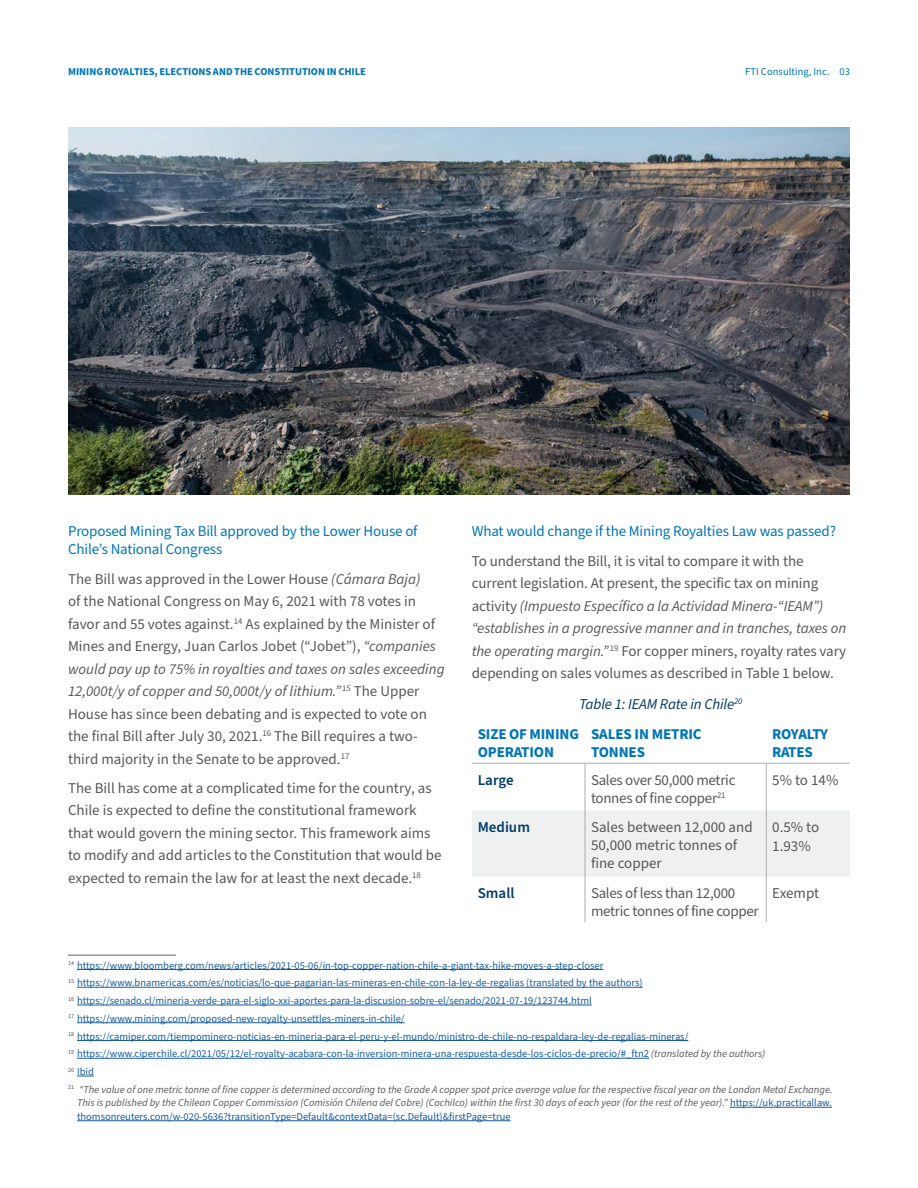
<style>
.page{position:relative;width:918px;height:1188px;background:#fff}
.page>*{position:absolute;margin:0;border:0;box-sizing:border-box;transform-origin:0 0}
.Body_Copy{font:15px/22.5px "Source Sans Pro";color:#57585a}
.Subhead_L2{font:15px/18px "Source Sans Pro";letter-spacing:-.01em;color:#0075b6}
.Table__Body_Copy{font:15px/18px "Source Sans Pro";letter-spacing:-.02em;color:#57585a}
.Table__Header{font:700 15px/18px "Source Sans Pro";letter-spacing:-.01em;color:#0075b6}
.Table__Body_Copy-2{font:15px/18px "Source Sans Pro";color:#57585a}
.Subhead_L3{font:italic 15px "Source Sans Pro";letter-spacing:-.01em;color:#003763}
.Table__Body_Copy-3{font:600 15px "Source Sans Pro";color:#003e69}
.Footnote{font:10.5px "Source Sans Pro";color:#175d9e}
.Footnote-2{font:italic 10.5px/13.5px "Source Sans Pro";color:#58595b;text-align:justify}
.t1{font:700 10.5px "Source Sans Pro";letter-spacing:-.005em;color:#0075b6}
.t2{font:10.5px "Source Sans Pro";letter-spacing:.005em;color:#0075b6}
.s1{font-style:italic}
.s2{font-style:italic;color:#58595b}
.s3{font-style:normal;color:#175d9e}
</style>
<div class="page">
<hr style="left:68px;top:954px;width:108px;height:2px;background:#939598">
<hr style="left:77px;top:969px;width:526px;height:1px;background:#175d9e">
<hr style="left:77px;top:987px;width:566px;height:1px;background:#175d9e">
<hr style="left:77px;top:1005px;width:515px;height:1px;background:#175d9e">
<hr style="left:77px;top:1022px;width:328px;height:1px;background:#175d9e">
<hr style="left:77px;top:1040px;width:611px;height:1px;background:#175d9e">
<hr style="left:77px;top:1058px;width:572px;height:1px;background:#175d9e">
<svg style="left:77px;top:1076px;width:17px;height:1px"></svg>
<hr style="left:730px;top:1107px;width:102px;height:1px;background:#175d9e">
<hr style="left:77px;top:1120px;width:434px;height:1px;background:#175d9e">
<svg style="left:472px;top:762px;width:378px;height:1px"></svg>
<div style="left:472px;top:810px;width:378px;height:67px;background:#eff0f0"></div>
<hr style="left:472px;top:763px;width:113px;height:1px;background:#a9aeb0">
<hr style="left:585px;top:763px;width:181px;height:1px;background:#a9aeb0">
<hr style="left:766px;top:763px;width:84px;height:1px;background:#a9aeb0">
<hr style="left:585px;top:764px;width:1px;height:46px;background:#a9aeb0">
<hr style="left:766px;top:764px;width:1px;height:46px;background:#a9aeb0">
<hr style="left:585px;top:810px;width:1px;height:67px;background:#a9aeb0">
<hr style="left:766px;top:810px;width:1px;height:67px;background:#a9aeb0">
<hr style="left:585px;top:877px;width:1px;height:45px;background:#a9aeb0">
<hr style="left:766px;top:877px;width:1px;height:45px;background:#a9aeb0">
<img style="left:68px;top:127px;width:782px;height:368px">
<p class="t1" style="left:68px;top:64px;width:58px">MINING ROYALTIE</p>
<p class="t1" style="left:149px;top:64px;width:19px">S, ELECTI</p>
<p class="t1" style="left:191px;top:64px;width:162px">ONS ANDTHE CONSTIT UTI ON IN CHILE</p>
<p class="t2" style="left:745px;top:64px;width:106px">FTI Consulting, Inc. 03</p>
<p class="Subhead_L2" style="left:68px;top:523px;width:351px">Proposed Mining Tax Bill approved by the Lower House of<br>Chile’s National Congress</p>
<p class="Body_Copy" style="left:68px;top:568px;width:378px">The Bill was approved in the Lower House <span class="s1">(Cámara Baja)<br></span>of the National Congress on May 6, 2021 with 78 votes in favor and 55 votes against.<sup>14</sup> As explained by the Minister of Mines and Energy, Juan Carlos Jobet (“Jobet”), <span class="s1">“companies would pay up to 75% in royalties and taxes on sales exceeding 12,000t/y of copper and 50,000t/y of lithium.”</span> <sup>15</sup> The Upper House has since been debating and is expected to vote on the final Bill after July 30, 2021.<sup>16</sup> The Bill requires a two&shy;third majority in the Senate to be approved.<sup>17</sup></p>
<p class="Body_Copy" style="left:68px;top:777px;width:375px">The Bill has come at a complicated time for the country, as Chile is expected to define the constitutional framework that would govern the mining sector. This framework aims to modify and add articles to the Constitution that would be expected to remain the law for at least the next decade.<sup>18</sup></p>
<p class="Subhead_L2" style="left:472px;top:523px;width:366px">What would change if the Mining Royalties Law was passed?</p>
<p class="Body_Copy" style="left:472px;top:550px;width:376px">To understand the Bill, it is vital to compare it with the current legislation. At present, the specific tax on mining activity <span class="s1">(Impuesto Específico a la Actividad Minera-“IEAM”) “establishes in a progressive manner and in tranches, taxes on the operating margin.”</span> <sup>19</sup> For copper miners, royalty rates vary depending on sales volumes as described in Table 1 below.</p>
<p class="Subhead_L3" style="left:579px;top:694px;width:165px">Table 1: IEAM Rate in Chile<sup>20</sup></p>
<p class="Table__Header" style="left:478px;top:726px;width:92px">SIZE OF MINING<br>OPERATION</p>
<p class="Table__Header" style="left:591px;top:726px;width:112px">SALES IN METRIC<br>TONN</p>
<p class="Table__Header" style="left:772px;top:726px;width:57px">ROY ALTY<br>RATES</p>
<p class="Table__Header" style="left:629px;top:744px;width:17px">ES</p>
<p class="Table__Body_Copy-3" style="left:478px;top:770px;width:37px">Large</p>
<p class="Table__Body_Copy" style="left:591px;top:771px;width:146px">Sales over 50,000 metric tonnes of fine copper<sup>21</sup></p>
<p class="Table__Body_Copy" style="left:772px;top:771px;width:68px">5% to 14%</p>
<p class="Table__Body_Copy-3" style="left:478px;top:817px;width:54px">Medium</p>
<p class="Table__Body_Copy-2" style="left:591px;top:818px;width:163px">Sales between 12,000 and<br>50,000 metric tonnes of fine copper</p>
<p class="Table__Body_Copy" style="left:772px;top:818px;width:49px;line-height:19.5px">0.5% to<br>1.93%</p>
<p class="Table__Body_Copy-3" style="left:478px;top:883px;width:38px">Small</p>
<p class="Table__Body_Copy" style="left:591px;top:885px;width:169px">Sales of less than 12,000 metric tonnes of fine copper</p>
<p class="Table__Body_Copy" style="left:772px;top:885px;width:48px">Exempt</p>
<p class="Footnote" style="left:68px;top:958px;width:537px"><sup>14</sup> https://www.bloomberg.com/news/articles/2021-05-06/in-top-copper-nation-chile-a-giant-tax-hike-moves-a-step-closer</p>
<p class="Footnote" style="left:68px;top:976px;width:576px"><sup>15</sup> https://www.bnamericas.com/es/noticias/lo-que-pagarian-las-mineras-en-chile-con-la-ley-de-regalias (translated by the authors)</p>
<p class="Footnote" style="left:68px;top:994px;width:525px"><sup>16</sup> https://senado.cl/mineria-verde-para-el-siglo-xxi-aportes-para-la-discusion-sobre-el/senado/2021-07-19/123744.html</p>
<p class="Footnote" style="left:68px;top:1011px;width:338px"><sup>17</sup> https://www.mining.com/proposed-new-royalty-unsettles-miners-in-chile/</p>
<p class="Footnote" style="left:68px;top:1029px;width:622px"><sup>18</sup> https://camiper.com/tiempominero-noticias-en-mineria-para-el-peru-y-el-mundo/ministro-de-chile-no-respaldara-ley-de-regalias-mineras/</p>
<p class="Footnote" style="left:68px;top:1047px;width:699px"><sup>19</sup> https://www.ciperchile.cl/2021/05/12/el-royalty-acabara-con-la-inversion-minera-una-respuesta-desde-los-ciclos-de-precio/#_ftn2 <span class="s2">(translated by the authors)</span></p>
<p class="Footnote" style="left:68px;top:1065px;width:27px"><sup>20</sup> Ibid</p>
<p class="Footnote-2" style="left:77px;top:1083px;width:757px;text-indent:-9px"><sup>21</sup> “The value of one metric tonne of fine copper is determined according to the Grade A copper spot price average value for the respective fiscal year on the London Metal Exchange.<br>This is published by the Chilean Copper Commission (Comisión Chilena del Cobre) (Cochilco) within the first 30 days of each year (for the rest of the year).” <span class="s3">https://uk.practicallaw. thomsonreuters.com/w-020-5636?transitionType=Default&amp;contextData=(sc.Default)&amp;firstPage=true</span></p>
</div>
